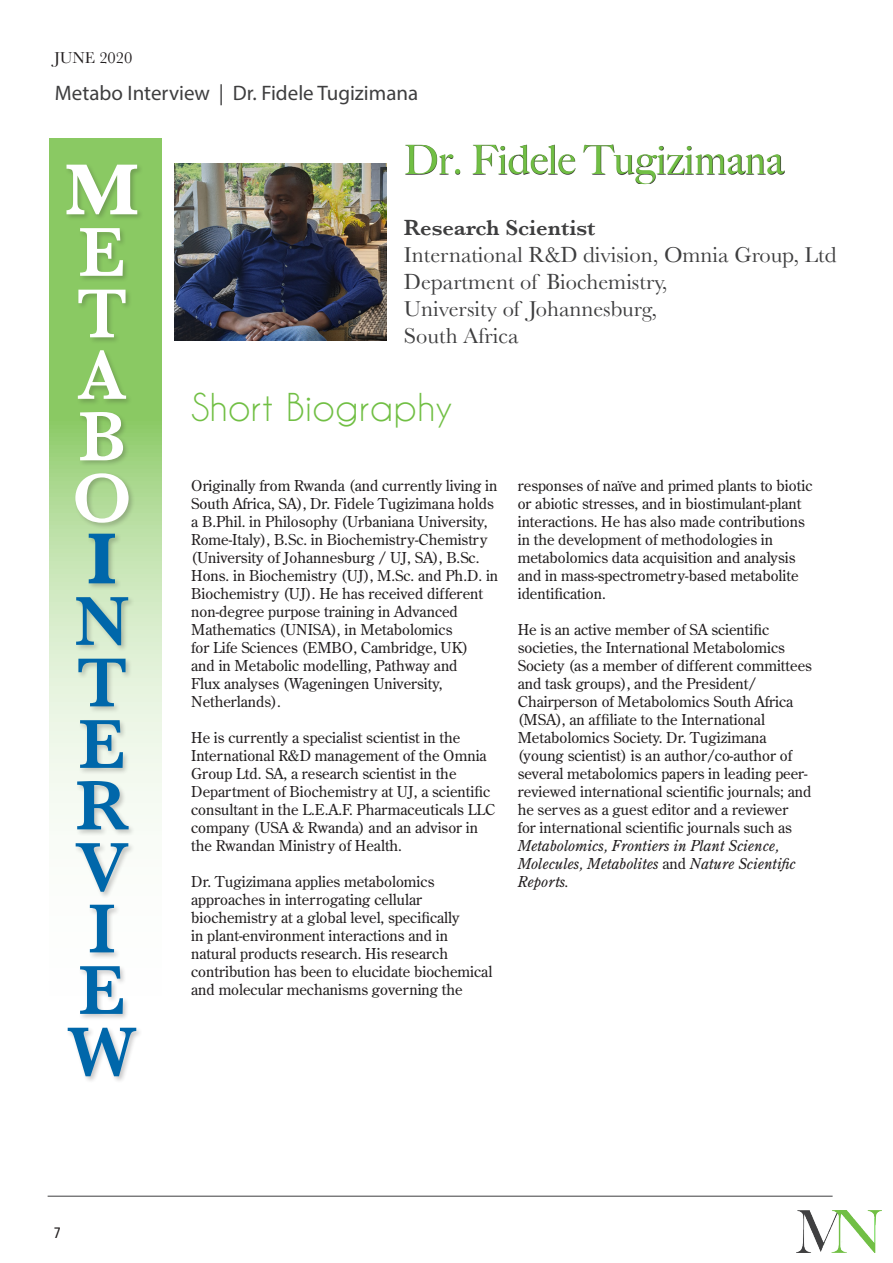
<style>
.page{position:relative;width:893px;height:1263px;background:#fff}
.page>*{position:absolute;margin:0;border:0;box-sizing:border-box;transform-origin:0 0}
.t1{font:700 75px "Baskerville";color:#fff}
.t2{font:700 75px "Baskerville";color:#0067aa}
.t3{font:600 72px "Baskerville";color:#0067aa}
.t4{font:600 72px "Baskerville";color:#fff}
.t5{font:500 40.5px "Big Caslon";color:#71bf44}
.t6{font:36px "Caviar Dreams";color:#71bf44}
.t7{font:22.5px "Baskerville";color:#3e3e3f}
.t8{font:600 22.5px "Baskerville";color:#3e3e3f}
.t9{font:21px "Myriad Pro";color:#3e3e3f}
.t10{font:16.5px "Baskerville";color:#231f20}
.t11{font:15px/18px "Century Old Style Std";color:#231f20}
.t12{font:500 15px "Avenir Next Condensed";color:#231f20}
.s1{font-style:italic}
</style>
<div class="page">
<hr style="left:48px;top:1196px;width:785px;height:1px;background:#3e3e3f">
<img style="left:797px;top:1210px;width:84px;height:42px">
<svg style="left:49px;top:138px;width:113px;height:685px;background:#b0da95"></svg>
<div style="left:65px;top:163px;width:80px;height:921px;background:#231f20;opacity:.25"></div>
<svg style="left:406px;top:144px;width:379px;height:40px"></svg>
<img style="left:175px;top:163px;width:212px;height:178px">
<p class="t10" style="left:54px;top:47px;width:80px">JUNE 2020</p>
<p class="t9" style="left:55px;top:80px;width:365px">Metabo Interview | Dr. Fidele Tugizimana</p>
<p class="t1" style="left:65px;top:138px;width:76px">M</p>
<p class="t4" style="left:78px;top:210px;width:49px">E</p>
<p class="t4" style="left:76px;top:272px;width:52px">T</p>
<p class="t4" style="left:77px;top:333px;width:51px">A</p>
<p class="t4" style="left:78px;top:395px;width:49px">B</p>
<p class="t4" style="left:72px;top:456px;width:61px">O</p>
<p class="t2" style="left:87px;top:507px;width:32px">I</p>
<p class="t3" style="left:75px;top:579px;width:56px">N</p>
<p class="t3" style="left:76px;top:641px;width:52px">T</p>
<p class="t3" style="left:78px;top:702px;width:49px">E</p>
<p class="t3" style="left:75px;top:764px;width:55px">R</p>
<p class="t3" style="left:75px;top:825px;width:56px">V</p>
<p class="t3" style="left:88px;top:887px;width:28px">I</p>
<p class="t3" style="left:78px;top:948px;width:49px">E</p>
<p class="t3" style="left:67px;top:1010px;width:72px">W</p>
<p class="t5" style="left:404px;top:136px;width:381px">Dr. Fidele Tugizimana</p>
<p class="t8" style="left:404px;top:215px;width:193px">Research Scientist</p>
<p class="t7" style="left:404px;top:241px;width:434px">International R&amp;D division, Omnia Group, Ltd</p>
<p class="t7" style="left:404px;top:268px;width:265px">Department of Biochemistry,</p>
<p class="t7" style="left:404px;top:295px;width:255px">University of Johannesburg,</p>
<p class="t7" style="left:404px;top:322px;width:116px">South Africa</p>
<p class="t6" style="left:191px;top:385px;width:263px">Short Biography</p>
<p class="t11" style="left:191px;top:476px;width:309px">Originally from Rwanda (and currently living in South Africa, SA), Dr. Fidele Tugizimana holds a B.Phil. in Philosophy (Urbaniana University, Rome-Italy), B.Sc. in Biochemistry-Chemistry (University of Johannesburg / UJ, SA), B.Sc.<br>Hons. in Biochemistry (UJ), M.Sc. and Ph.D. in Biochemistry (UJ). He has received different non-degree purpose training in Advanced Mathematics (UNISA), in Metabolomics<br>for Life Sciences (EMBO, Cambridge, UK)<br>and in Metabolic modelling, Pathway and<br>Flux analyses (Wageningen University, Netherlands).</p>
<p class="t11" style="left:191px;top:728px;width:306px">He is currently a specialist scientist in the International R&amp;D management of the Omnia Group Ltd. SA, a research scientist in the Department of Biochemistry at UJ, a scientific consultant in the L.E.A.F. Pharmaceuticals LLC company (USA &amp; Rwanda) and an advisor in the Rwandan Ministry of Health.</p>
<p class="t11" style="left:191px;top:872px;width:303px">Dr. Tugizimana applies metabolomics approaches in interrogating cellular biochemistry at a global level, specifically<br>in plant-environment interactions and in natural products research. His research contribution has been to elucidate biochemical and molecular mechanisms governing the</p>
<p class="t11" style="left:518px;top:476px;width:296px">responses of naïve and primed plants to biotic or abiotic stresses, and in biostimulant-plant interactions. He has also made contributions in the development of methodologies in metabolomics data acquisition and analysis and in mass-spectrometry-based metabolite identification.</p>
<p class="t11" style="left:518px;top:620px;width:296px">He is an active member of SA scientific societies, the International Metabolomics Society (as a member of different committees and task groups), and the President/ Chairperson of Metabolomics South Africa (MSA), an affiliate to the International Metabolomics Society. Dr. Tugizimana (young scientist) is an author/co-author of several metabolomics papers in leading peer&shy;reviewed international scientific journals; and he serves as a guest editor and a reviewer<br>for international scientific journals such as <span class="s1">Metabolomics, Frontiers in Plant Science, Molecules, Metabolites</span> and <span class="s1">Nature Scientific Reports.</span></p>
<p class="t12" style="left:54px;top:1223px;width:9px">7</p>
</div>
